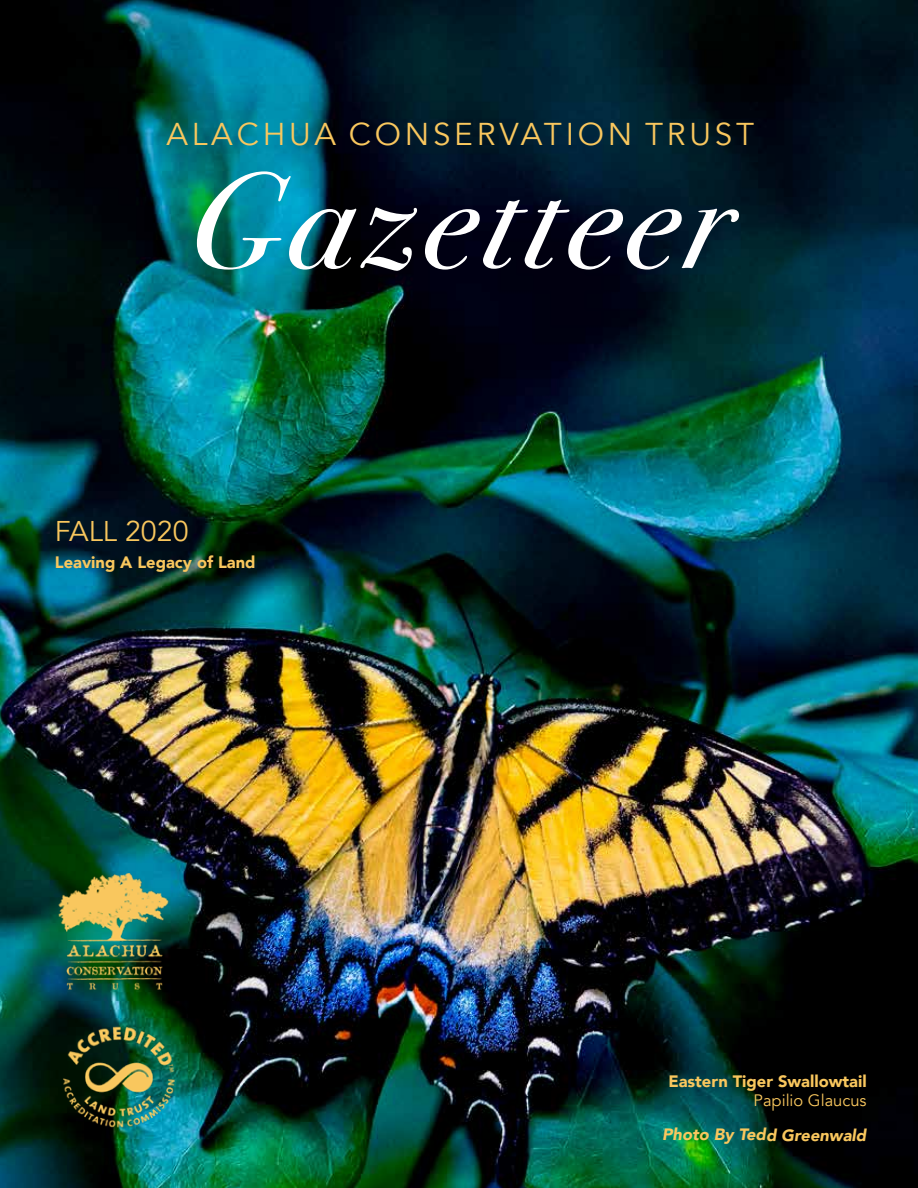
<style>
.page{position:relative;width:918px;height:1188px;background:#fff}
.page>*{position:absolute;margin:0;border:0;box-sizing:border-box;transform-origin:0 0}
.t1{font:italic 136.5px "Bodoni Svty Two OSITCTT";letter-spacing:.05em;color:#fff}
.t2{font:31.5px "Avenir";letter-spacing:.12em;color:#f9c75e}
.t3{font:28.5px "Avenir";color:#f9c75e}
.t4{font:900 16.5px "Avenir";color:#f9c75e}
.t5{font:italic 900 16.5px "Avenir";color:#f9c75e}
.t6{font:16.5px "Avenir";color:#f9c75e}
</style>
<div class="page">
<img style="left:0;top:0;width:918px;height:1188px">
<img style="left:61px;top:1023px;width:118px;height:108px">
<img style="left:54px;top:873px;width:118px;height:118px">
<h2 class="t2" style="left:166px;top:116px;width:589px">ALACHUA CONSERVATION TRUST</h2>
<h1 class="t1" style="left:189px;top:139px;width:542px">Gazetteer</h1>
<h3 class="t3" style="left:55px;top:514px;width:135px">FALL 2020</h3>
<p class="t4" style="left:55px;top:548px;width:202px">Leaving A Legacy of Land</p>
<p class="t4" style="left:668px;top:1067px;width:200px">Eastern Tiger Swallowtail</p>
<p class="t6" style="left:754px;top:1091px;width:115px">Papilio Glaucus</p>
<p class="t5" style="left:663px;top:1119px;width:206px;rotate:1deg">Photo By Tedd Greenwald</p>
</div>
